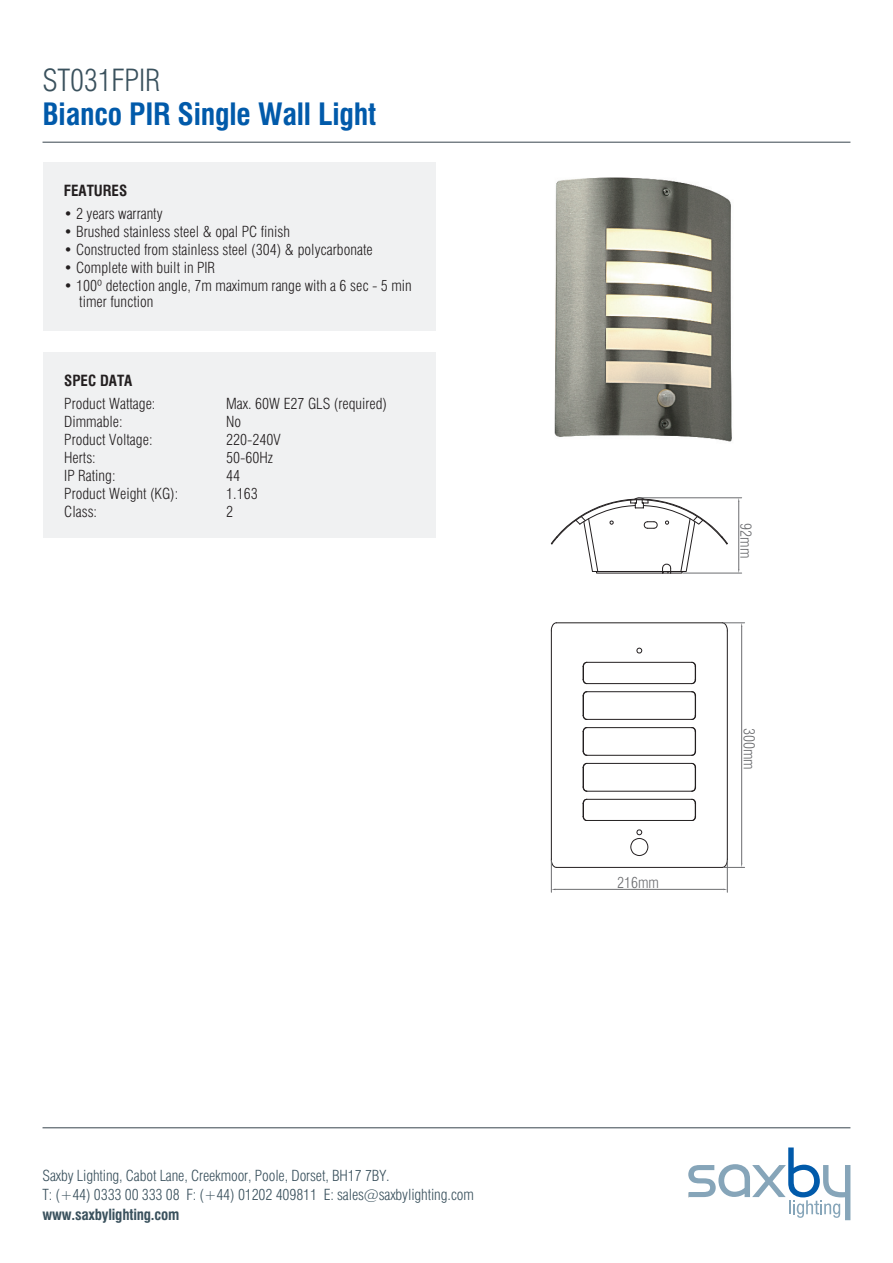
<style>
.page{position:relative;width:893px;height:1263px;background:#fff}
.page>*{position:absolute;margin:0;border:0;box-sizing:border-box;transform-origin:0 0}
.t1{font:700 condensed 30px "Swiss 721 BT";letter-spacing:-.005em;color:#015aaa}
.t2{font:300 condensed 30px "Swiss 721 BT";letter-spacing:-.01em;color:#3a515d}
.t3{font:300 condensed 15px/16.5px "Swiss 721 BT";color:#231f20}
.t4{font:300 condensed 15px/19.5px "Swiss 721 BT";letter-spacing:-.01em;color:#3a515d}
.t5{font:700 condensed 15px "Swiss 721 BT";letter-spacing:-.015em;color:#3a515d}
.t6{font:700 condensed 15px "Swiss 721 BT";color:#231f20}
.t7{font:300 condensed 15px "Swiss 721 BT";color:#6c6d70}
</style>
<div class="page">
<div style="left:43px;top:163px;width:393px;height:168px;background:#f0f1f2"></div>
<div style="left:43px;top:352px;width:393px;height:186px;background:#f0f1f2"></div>
<hr style="left:43px;top:1127px;width:807px;height:1px;background:#38454d">
<svg style="left:688px;top:1147px;width:162px;height:73px"></svg>
<hr style="left:43px;top:142px;width:807px;height:1px;background:#38454d">
<img style="left:554px;top:177px;width:178px;height:265px">
<hr style="left:727px;top:631px;width:1px;height:228px;background:#231f20">
<hr style="left:587px;top:662px;width:105px;height:1px;background:#231f20">
<hr style="left:556px;top:867px;width:166px;height:1px;background:#231f20">
<hr style="left:551px;top:631px;width:1px;height:228px;background:#231f20">
<hr style="left:556px;top:622px;width:166px;height:1px;background:#231f20">
<hr style="left:587px;top:799px;width:105px;height:1px;background:#231f20">
<hr style="left:587px;top:719px;width:105px;height:1px;background:#231f20">
<hr style="left:587px;top:727px;width:105px;height:1px;background:#231f20">
<hr style="left:587px;top:683px;width:105px;height:1px;background:#231f20">
<hr style="left:587px;top:763px;width:105px;height:1px;background:#231f20">
<hr style="left:587px;top:691px;width:105px;height:1px;background:#231f20">
<hr style="left:587px;top:820px;width:105px;height:1px;background:#231f20">
<hr style="left:587px;top:755px;width:105px;height:1px;background:#231f20">
<hr style="left:587px;top:791px;width:105px;height:1px;background:#231f20">
<svg style="left:551px;top:858px;width:6px;height:10px"></svg>
<svg style="left:551px;top:622px;width:6px;height:9px"></svg>
<svg style="left:691px;top:691px;width:5px;height:29px"></svg>
<svg style="left:582px;top:763px;width:6px;height:29px"></svg>
<svg style="left:691px;top:763px;width:5px;height:29px"></svg>
<svg style="left:691px;top:727px;width:5px;height:29px"></svg>
<svg style="left:582px;top:691px;width:6px;height:29px"></svg>
<svg style="left:582px;top:727px;width:6px;height:29px"></svg>
<svg style="left:691px;top:661px;width:5px;height:23px"></svg>
<svg style="left:582px;top:798px;width:6px;height:23px"></svg>
<svg style="left:582px;top:661px;width:6px;height:23px"></svg>
<svg style="left:691px;top:798px;width:5px;height:23px"></svg>
<svg style="left:551px;top:497px;width:177px;height:77px"></svg>
<svg style="left:630px;top:829px;width:19px;height:27px"></svg>
<svg style="left:636px;top:647px;width:6px;height:7px"></svg>
<hr style="left:640px;top:497px;width:102px;height:1px;background:#6c6d70">
<hr style="left:683px;top:573px;width:59px;height:1px;background:#6c6d70">
<hr style="left:738px;top:502px;width:1px;height:67px;background:#6c6d70">
<hr style="left:551px;top:860px;width:1px;height:32px;background:#6c6d70">
<hr style="left:727px;top:860px;width:1px;height:32px;background:#6c6d70">
<hr style="left:555px;top:889px;width:168px;height:1px;background:#6c6d70">
<hr style="left:741px;top:627px;width:1px;height:236px;background:#6c6d70">
<svg style="left:721px;top:858px;width:24px;height:10px"></svg>
<svg style="left:722px;top:622px;width:23px;height:9px"></svg>
<h1 class="t2" style="left:43px;top:62px;width:119px">ST031FPIR</h1>
<h1 class="t1" style="left:43px;top:96px;width:335px">Bianco PIR Single Wall Light</h1>
<p class="t6" style="left:64px;top:181px;width:65px">FEATURES</p>
<p class="t3" style="left:64px;top:205px;width:100px">• 2 years warranty</p>
<p class="t3" style="left:64px;top:223px;width:228px">• Brushed stainless steel &amp; opal PC finish</p>
<p class="t3" style="left:64px;top:241px;width:310px">• Constructed from stainless steel (304) &amp; polycarbonate</p>
<p class="t3" style="left:64px;top:259px;width:153px">• Complete with built in PIR</p>
<p class="t3" style="left:79px;top:277px;width:334px;text-indent:-16px">• 100º detection angle, 7m maximum range with a 6 sec - 5 min timer function</p>
<p class="t6" style="left:64px;top:371px;width:70px">SPEC DATA</p>
<p class="t3" style="left:64px;top:395px;width:93px">Product Wattage:</p>
<p class="t3" style="left:226px;top:395px;width:162px">Max. 60W E27 GLS (required)</p>
<p class="t3" style="left:64px;top:413px;width:60px">Dimmable:</p>
<p class="t3" style="left:226px;top:413px;width:17px">No</p>
<p class="t3" style="left:64px;top:431px;width:90px">Product Voltage:</p>
<p class="t3" style="left:226px;top:431px;width:56px">220-240V</p>
<p class="t3" style="left:64px;top:449px;width:33px">Herts:</p>
<p class="t3" style="left:226px;top:449px;width:48px">50-60Hz</p>
<p class="t3" style="left:64px;top:467px;width:53px">IP Rating:</p>
<p class="t3" style="left:226px;top:467px;width:16px">44</p>
<p class="t3" style="left:64px;top:485px;width:116px">Product Weight (KG):</p>
<p class="t3" style="left:226px;top:485px;width:33px">1.163</p>
<p class="t3" style="left:64px;top:503px;width:34px">Class:</p>
<p class="t3" style="left:226px;top:503px;width:9px">2</p>
<p class="t4" style="left:43px;top:1166px;width:433px">Saxby Lighting, Cabot Lane, Creekmoor, Poole, Dorset, BH17 7BY.<br>T: (+44) 0333 00 333 08 F: (+44) 01202 409811 E: sales@saxbylighting.com</p>
<p class="t5" style="left:43px;top:1205px;width:138px">www.saxbylighting.com</p>
<p class="t7" style="left:617px;top:873px;width:43px">216mm</p>
<p class="t7" style="left:755px;top:523px;width:36px;rotate:90deg">92mm</p>
<p class="t7" style="left:758px;top:727px;width:43px;rotate:90deg">300mm</p>
</div>
